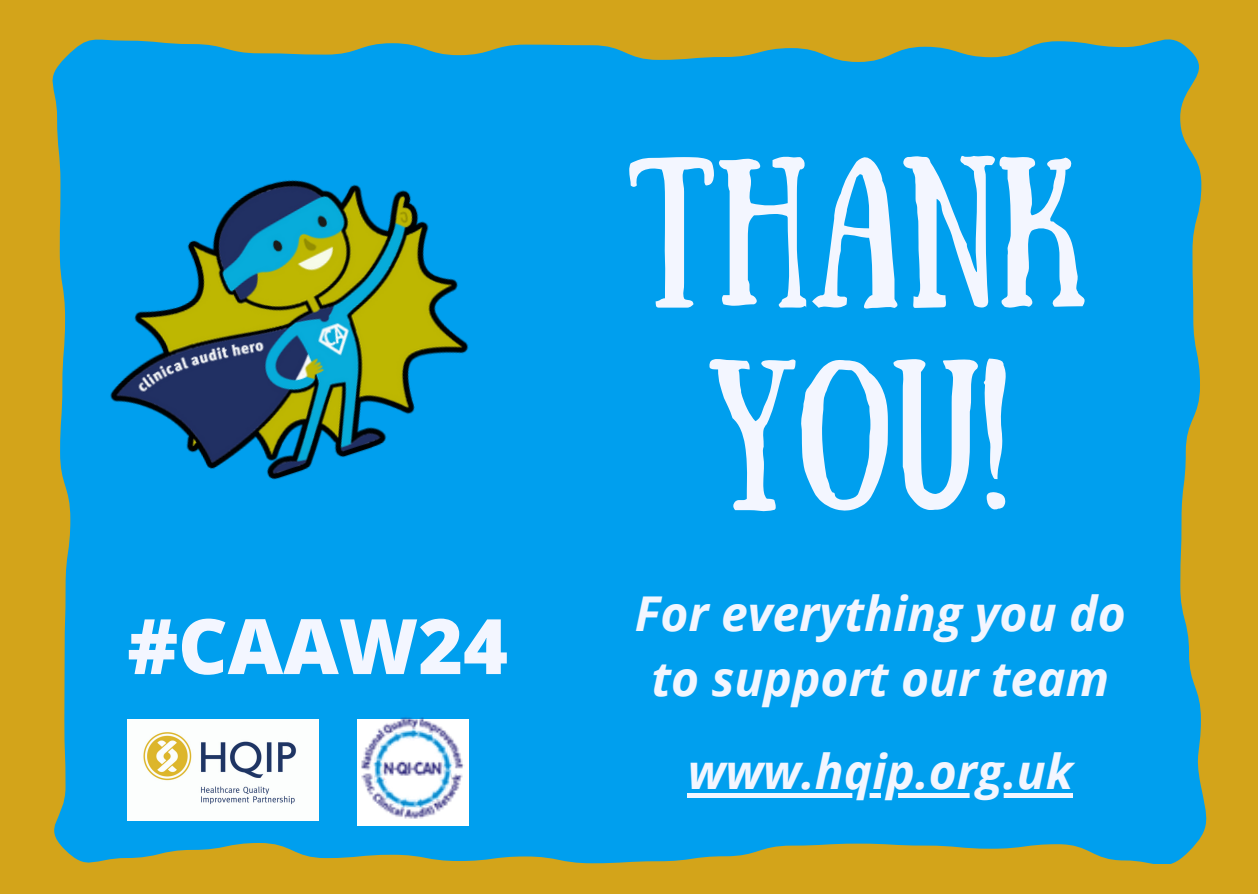
<style>
.page{position:relative;width:1258px;height:894px;background:#fff}
.page>*{position:absolute;margin:0;border:0;box-sizing:border-box;transform-origin:0 0}
.t1{font:150.3px/202.5px "Sunday";color:#f3f6ff;text-align:center}
.t2{font:800 76.5px "Open Sans";color:#f3f6ff}
.t3{font:italic 700 48px/65.4px "Open Sans";color:#f3f6ff;text-align:center}
</style>
<div class="page">
<div style="left:0;top:0;width:1258px;height:893px;background:#d3a41a"></div>
<div style="left:54px;top:40px;width:1152px;height:823px;background:#009fee"></div>
<img style="left:127px;top:718px;width:192px;height:102px">
<img style="left:52px;top:54px;width:504px;height:556px">
<div style="left:357px;top:718px;width:112px;height:107px;background:#fff"></div>
<img style="left:357px;top:712px;width:112px;height:107px">
<svg style="left:688px;top:792px;width:385px;height:5px;background:#9fd8f9"></svg>
<h1 class="t2" style="left:127px;top:592px;width:382px">#CAAW24</h1>
<p class="t1" style="left:627px;top:131px;width:463px">THANK<br>YOU!</p>
<p class="t3" style="left:635px;top:579px;width:492px">For everything you do to support our team</p>
<p class="t3" style="left:688px;top:737px;width:387px">www.hqip.org.uk</p>
</div>
